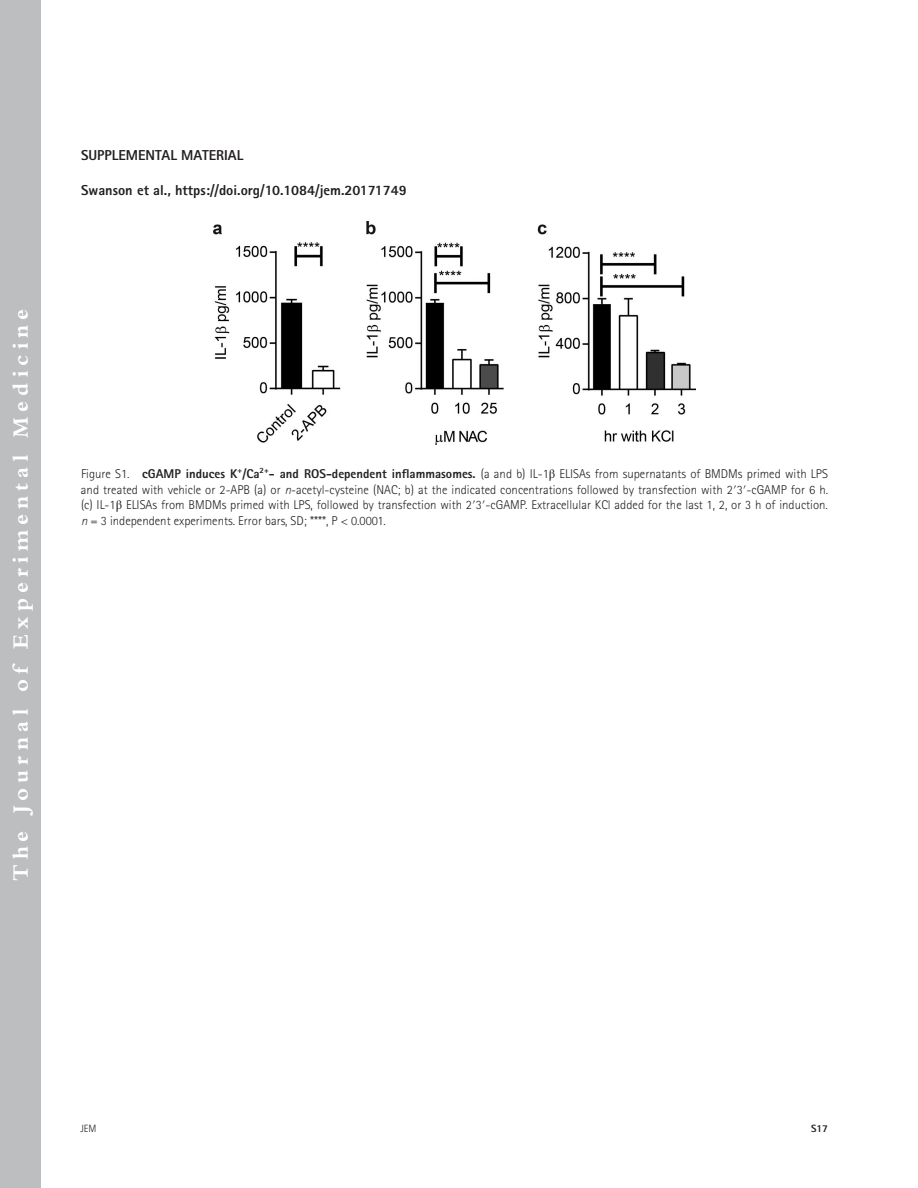
<style>
.page{position:relative;width:918px;height:1188px;background:#fff}
.page>*{position:absolute;margin:0;border:0;box-sizing:border-box;transform-origin:0 0}
.t1{font:700 22.8px "Bembo Std";letter-spacing:.22em;color:#fff}
.t2{font:800 14.4px "Rotis Sans Serif Std";color:#231f20}
.t3{font:300 12.75px/15.8px "Rotis Sans Serif Std";color:#231f20;text-align:justify}
.t4{font:300 10.5px "Rotis Sans Serif Std";color:#231f20}
.t5{font:800 10.5px "Rotis Sans Serif Std";color:#231f20}
.s1{font-weight:800}
.s2{font-family:"STIX General";font-weight:400}
.s3{font-style:italic}
</style>
<div class="page">
<div style="left:0;top:0;width:40px;height:1188px;background:#bcbec0"></div>
<img style="left:213px;top:222px;width:483px;height:222px">
<h1 class="t1" style="left:8px;top:881px;width:574px;rotate:-90deg">The Journal of Experimental Medicine</h1>
<p class="t2" style="left:81px;top:146px;width:164px">SUPPLEMENTAL MATERIAL</p>
<p class="t2" style="left:81px;top:181px;width:327px">Swanson et al., https://doi.org/10.1084/jem.20171749</p>
<p class="t3" style="left:81px;top:466px;width:749px">Figure S1. <span class="s1">cGAMP induces K</span><sup>+</sup><span class="s1">/Ca</span><sup>2+</sup><span class="s1">- and ROS-dependent inflammasomes.</span> (a and b) IL-1<span class="s2">β</span> ELISAs from supernatants of BMDMs primed with LPS and treated with vehicle or 2-APB (a) or <span class="s3">n</span>-acetyl-cysteine (NAC; b) at the indicated concentrations followed by transfection with 2<span class="s2">′</span>3<span class="s2">′</span>-cGAMP for 6 h. (c) IL-1<span class="s2">β</span> ELISAs from BMDMs primed with LPS, followed by transfection with 2<span class="s2">′</span>3<span class="s2">′</span>-cGAMP. Extracellular KCl added for the last 1, 2, or 3 h of induction. <span class="s3">n</span> = 3 independent experiments. Error bars, SD; ****, P &lt; 0.0001.</p>
<p class="t4" style="left:80px;top:1123px;width:18px">JEM</p>
<p class="t5" style="left:811px;top:1122px;width:19px">S17</p>
</div>
